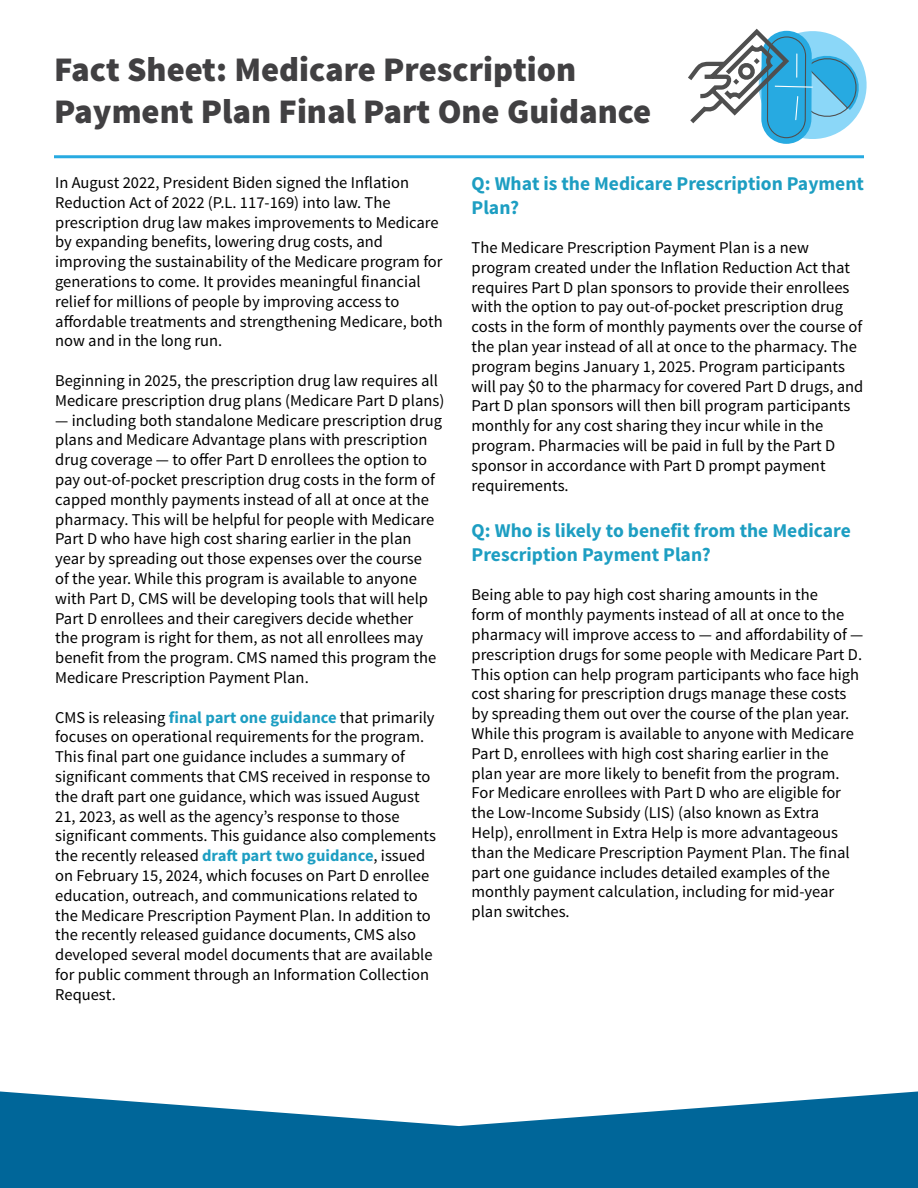
<style>
.page{position:relative;width:918px;height:1188px;background:#fff}
.page>*{position:absolute;margin:0;border:0;box-sizing:border-box;transform-origin:0 0}
.t1{font:900 34.5px/42px "Source Sans Pro";color:#414042}
.t2{font:700 19.5px/23.4px "Source Sans Pro";color:#1d9ec2}
.t3{font:16.5px/19.8px "Source Sans Pro";color:#000}
.s1{font-weight:700;color:#1d9ec2}
</style>
<div class="page">
<svg style="left:0;top:1091px;width:918px;height:97px;fill:#069"></svg>
<hr style="left:54px;top:155px;width:810px;height:3px;background:#27aae1">
<svg style="left:688px;top:28px;width:179px;height:116px"></svg>
<h1 class="t1" style="left:54px;top:50px;width:599px">Fact Sheet: Medicare Prescription<br>Payment Plan Final Part One Guidance</h1>
<p class="t3" style="left:55px;top:173px;width:389px">In August 2022, President Biden signed the Inflation Reduction Act of 2022 (P.L. 117-169) into law. The prescription drug law makes improvements to Medicare by expanding benefits, lowering drug costs, and improving the sustainability of the Medicare program for generations to come. It provides meaningful financial relief for millions of people by improving access to affordable treatments and strengthening Medicare, both now and in the long run.</p>
<p class="t3" style="left:55px;top:371px;width:391px">Beginning in 2025, the prescription drug law requires all<br>Medicare prescription drug plans (Medicare Part D plans)</p>
<p class="t3" style="left:55px;top:411px;width:388px">— including both standalone Medicare prescription drug plans and Medicare Advantage plans with prescription drug coverage — to offer Part D enrollees the option to pay out-of-pocket prescription drug costs in the form of capped monthly payments instead of all at once at the pharmacy. This will be helpful for people with Medicare Part D who have high cost sharing earlier in the plan year by spreading out those expenses over the course<br>of the year. While this program is available to anyone with Part D, CMS will be developing tools that will help Part D enrollees and their caregivers decide whether<br>the program is right for them, as not all enrollees may benefit from the program. CMS named this program the Medicare Prescription Payment Plan.</p>
<p class="t3" style="left:55px;top:708px;width:382px">CMS is releasing <span class="s1">final part one guidance</span> that primarily focuses on operational requirements for the program.<br>This final part one guidance includes a summary of significant comments that CMS received in response to the draft part one guidance, which was issued August 21, 2023, as well as the agency’s response to those significant comments. This guidance also complements the recently released <span class="s1">draft part two guidance</span>, issued on February 15, 2024, which focuses on Part D enrollee education, outreach, and communications related to the Medicare Prescription Payment Plan. In addition to the recently released guidance documents, CMS also developed several model documents that are available for public comment through an Information Collection Request.</p>
<p class="t2" style="left:472px;top:173px;width:394px">Q: What is the Medicare Prescription Payment<br>Plan?</p>
<p class="t3" style="left:472px;top:238px;width:393px">The Medicare Prescription Payment Plan is a new program created under the Inflation Reduction Act that requires Part D plan sponsors to provide their enrollees with the option to pay out-of-pocket prescription drug costs in the form of monthly payments over the course of the plan year instead of all at once to the pharmacy. The program begins January 1, 2025. Program participants will pay $0 to the pharmacy for covered Part D drugs, and Part D plan sponsors will then bill program participants monthly for any cost sharing they incur while in the program. Pharmacies will be paid in full by the Part D sponsor in accordance with Part D prompt payment requirements.</p>
<p class="t2" style="left:472px;top:520px;width:381px">Q: Who is likely to benefit from the Medicare<br>Prescription Payment Plan?</p>
<p class="t3" style="left:472px;top:585px;width:393px">Being able to pay high cost sharing amounts in the<br>form of monthly payments instead of all at once to the pharmacy will improve access to — and affordability of — prescription drugs for some people with Medicare Part D.<br>This option can help program participants who face high cost sharing for prescription drugs manage these costs by spreading them out over the course of the plan year.<br>While this program is available to anyone with Medicare Part D, enrollees with high cost sharing earlier in the plan year are more likely to benefit from the program.<br>For Medicare enrollees with Part D who are eligible for the Low-Income Subsidy (LIS) (also known as Extra Help), enrollment in Extra Help is more advantageous than the Medicare Prescription Payment Plan. The final part one guidance includes detailed examples of the monthly payment calculation, including for mid-year plan switches.</p>
</div>
